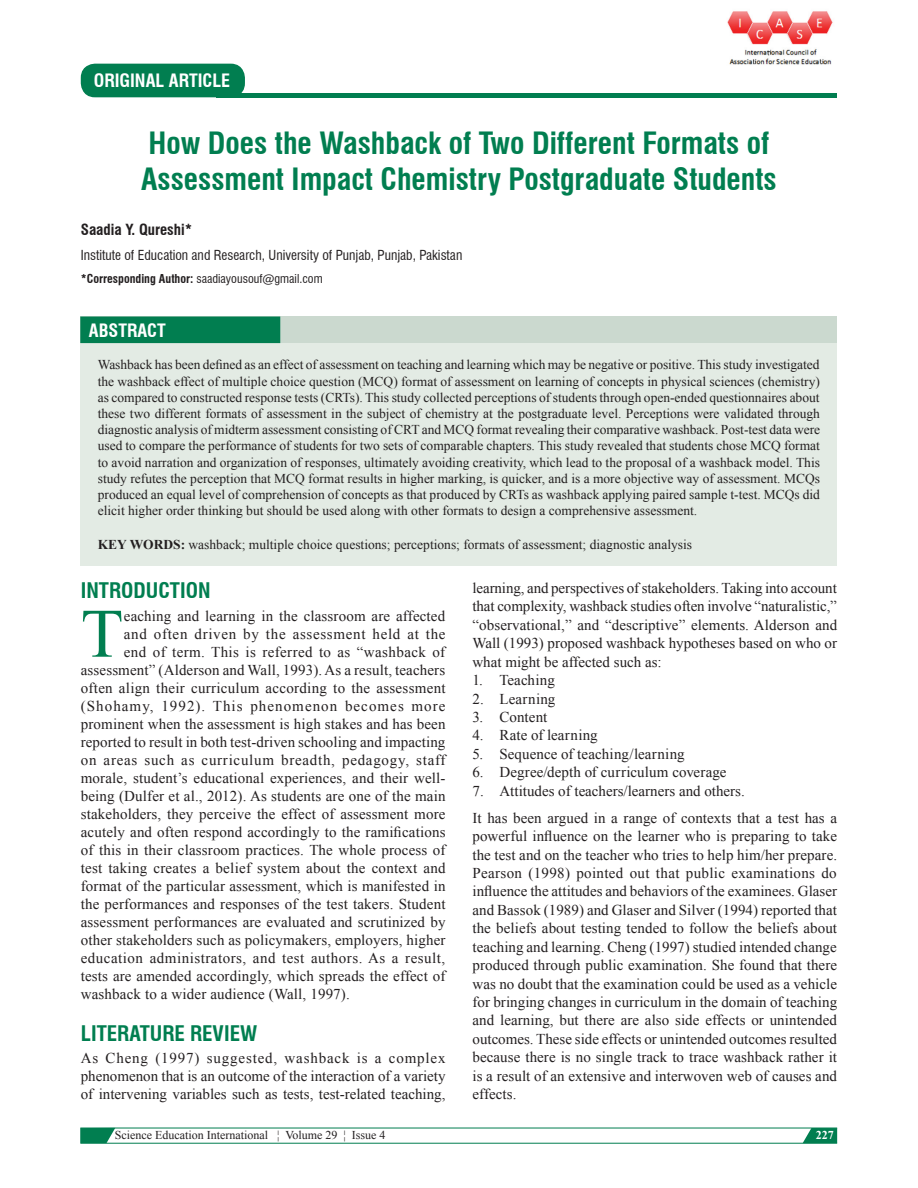
<style>
.page{position:relative;width:918px;height:1188px;background:#fff}
.page>*{position:absolute;margin:0;border:0;box-sizing:border-box;transform-origin:0 0}
.Dorp_caps{font:69.3px "Times New Roman";color:#017e50}
.AT{font:700 condensed 30px/36px "Swiss 721 BT";color:#017e50}
.t1{font:700 condensed 21px "Swiss 721 BT";color:#017e50}
.AH{font:700 condensed 18px "Swiss 721 BT";color:#fff}
.ABSH{font:700 condensed 18px "Swiss 721 BT";color:#fff}
.Dorp_caps-2{font:15px "Times New Roman";letter-spacing:.01em;color:#231f20}
.TX{font:15px/18.5px "Times New Roman";letter-spacing:.005em;color:#231f20;text-align:justify}
.TX_No_After_Space{font:15px/18.5px "Times New Roman";color:#231f20;text-align:justify}
.L{font:15px "Times New Roman";letter-spacing:.01em;color:#231f20}
.Dorp_caps-3{font:15px "Times New Roman";letter-spacing:.035em;color:#231f20}
.Dorp_caps-4{font:15px "Times New Roman";letter-spacing:.05em;color:#231f20}
.Dorp_caps-5{font:15px "Times New Roman";letter-spacing:.07em;color:#231f20}
.LL{font:15px "Times New Roman";color:#231f20}
.Dorp_caps-6{font:15px "Times New Roman";letter-spacing:.045em;color:#231f20}
.AU{font:700 condensed 15px "Swiss 721 BT";color:#231f20}
.ABS{font:13.5px/16.2px "Times New Roman";color:#231f20;text-align:justify}
.KWD{font:13.5px "Times New Roman";color:#231f20}
.AFF{font:condensed 13.5px "Swiss 721 BT";color:#231f20}
.t2{font:12px "Times New Roman";color:#231f20}
.ADD{font:condensed 12px "Swiss 721 BT";color:#231f20}
.t3{font:700 12px "Times New Roman";color:#fff}
.s1{font-weight:700}
</style>
<div class="page">
<svg style="left:80px;top:1128px;width:758px;height:16px"></svg>
<hr style="left:216px;top:93px;width:621px;height:4px;background:#017e50">
<div style="left:82px;top:64px;width:162px;height:33px;background:#017e50;border-radius:13px"></div>
<div style="left:81px;top:64px;width:164px;height:33px;border:2px solid #017e50;border-radius:13px"></div>
<div style="left:81px;top:343px;width:756px;height:223px;background:#e3ebe4"></div>
<img style="left:727px;top:11px;width:106px;height:54px">
<div style="left:80px;top:317px;width:757px;height:26px;background:#cbd9cf"></div>
<div style="left:80px;top:317px;width:200px;height:26px;background:#017e50"></div>
<p class="AH" style="left:94px;top:70px;width:138px">ORIGINAL ARTICLE</p>
<p class="AT" style="left:141px;top:125px;width:637px">How Does the Washback of Two Different Formats of<br>Assessment Impact Chemistry Postgraduate Students</p>
<p class="AU" style="left:81px;top:220px;width:113px">Saadia Y. Qureshi*</p>
<p class="AFF" style="left:81px;top:247px;width:383px">Institute of Education and Research, University of Punjab, Punjab, Pakistan</p>
<p class="ADD" style="left:81px;top:271px;width:243px"><span class="s1">*Corresponding Author:</span> saadiayousouf@gmail.com</p>
<p class="ABSH" style="left:89px;top:319px;width:78px">ABSTRACT</p>
<p class="ABS" style="left:98px;top:356px;width:724px">Washback has been defined as an effect of assessment on teaching and learning which may be negative or positive. This study investigated the washback effect of multiple choice question (MCQ) format of assessment on learning of concepts in physical sciences (chemistry) as compared to constructed response tests (CRTs). This study collected perceptions of students through open-ended questionnaires about these two different formats of assessment in the subject of chemistry at the postgraduate level. Perceptions were validated through diagnostic analysis of midterm assessment consisting of CRT and MCQ format revealing their comparative washback. Post-test data were used to compare the performance of students for two sets of comparable chapters. This study revealed that students chose MCQ format to avoid narration and organization of responses, ultimately avoiding creativity, which lead to the proposal of a washback model. This study refutes the perception that MCQ format results in higher marking, is quicker, and is a more objective way of assessment. MCQs produced an equal level of comprehension of concepts as that produced by CRTs as washback applying paired sample t-test. MCQs did elicit higher order thinking but should be used along with other formats to design a comprehensive assessment.</p>
<p class="KWD" style="left:98px;top:534px;width:596px"><span class="s1">KEY WORDS:</span> washback; multiple choice questions; perceptions; formats of assessment; diagnostic analysis</p>
<h1 class="t1" style="left:81px;top:578px;width:131px">INTRODUCTION</h1>
<p class="Dorp_caps" style="left:81px;top:585px;width:44px">T</p>
<p class="Dorp_caps-2" style="left:124px;top:605px;width:323px">eaching and learning in the classroom are affected</p>
<p class="Dorp_caps-6" style="left:124px;top:623px;width:323px">and often driven by the assessment held at the</p>
<p class="Dorp_caps-2" style="left:124px;top:641px;width:323px">end of term. This is referred to as “washback of</p>
<p class="Dorp_caps-2" style="left:81px;top:659px;width:366px">assessment” (Alderson and Wall, 1993). As a result, teachers</p>
<p class="Dorp_caps-2" style="left:81px;top:677px;width:366px">often align their curriculum according to the assessment</p>
<p class="Dorp_caps-5" style="left:81px;top:695px;width:366px">(Shohamy, 1992). This phenomenon becomes more</p>
<p class="Dorp_caps-2" style="left:81px;top:713px;width:366px">prominent when the assessment is high stakes and has been</p>
<p class="Dorp_caps-2" style="left:81px;top:731px;width:366px">reported to result in both test-driven schooling and impacting</p>
<p class="Dorp_caps-4" style="left:81px;top:749px;width:366px">on areas such as curriculum breadth, pedagogy, staff</p>
<p class="Dorp_caps-2" style="left:81px;top:767px;width:366px">morale, student’s educational experiences, and their well-</p>
<p class="Dorp_caps-2" style="left:81px;top:785px;width:366px">being (Dulfer et al., 2012). As students are one of the main</p>
<p class="Dorp_caps-2" style="left:81px;top:803px;width:366px">stakeholders, they perceive the effect of assessment more</p>
<p class="Dorp_caps-2" style="left:81px;top:821px;width:366px">acutely and often respond accordingly to the ramifications</p>
<p class="Dorp_caps-2" style="left:81px;top:839px;width:366px">of this in their classroom practices. The whole process of</p>
<p class="Dorp_caps-2" style="left:81px;top:857px;width:366px">test taking creates a belief system about the context and</p>
<p class="Dorp_caps-2" style="left:81px;top:875px;width:366px">format of the particular assessment, which is manifested in</p>
<p class="Dorp_caps-2" style="left:81px;top:893px;width:366px">the performances and responses of the test takers. Student</p>
<p class="Dorp_caps-2" style="left:81px;top:911px;width:366px">assessment performances are evaluated and scrutinized by</p>
<p class="Dorp_caps-2" style="left:81px;top:929px;width:366px">other stakeholders such as policymakers, employers, higher</p>
<p class="Dorp_caps-3" style="left:81px;top:947px;width:366px">education administrators, and test authors. As a result,</p>
<p class="Dorp_caps-2" style="left:81px;top:965px;width:366px">tests are amended accordingly, which spreads the effect of</p>
<p class="Dorp_caps-2" style="left:81px;top:983px;width:271px">washback to a wider audience (Wall, 1997).</p>
<h1 class="t1" style="left:81px;top:1021px;width:178px">LITERATURE REVIEW</h1>
<p class="TX_No_After_Space" style="left:81px;top:1049px;width:366px;line-height:18px">As Cheng (1997) suggested, washback is a complex phenomenon that is an outcome of the interaction of a variety of intervening variables such as tests, test-related teaching,</p>
<p class="TX_No_After_Space" style="left:472px;top:578px;width:366px">learning, and perspectives of stakeholders. Taking into account that complexity, washback studies often involve “naturalistic,” “observational,” and “descriptive” elements. Alderson and Wall (1993) proposed washback hypotheses based on who or what might be affected such as:</p>
<p class="L" style="left:472px;top:669px;width:84px">1. Teaching</p>
<p class="L" style="left:472px;top:688px;width:84px">2. Learning</p>
<p class="L" style="left:472px;top:706px;width:76px">3. Content</p>
<p class="L" style="left:472px;top:725px;width:127px">4. Rate of learning</p>
<p class="L" style="left:472px;top:743px;width:214px">5. Sequence of teaching/learning</p>
<p class="L" style="left:472px;top:762px;width:256px">6. Degree/depth of curriculum coverage</p>
<p class="LL" style="left:472px;top:780px;width:274px">7. Attitudes of teachers/learners and others.</p>
<p class="TX" style="left:472px;top:808px;width:366px">It has been argued in a range of contexts that a test has a powerful influence on the learner who is preparing to take the test and on the teacher who tries to help him/her prepare.<br>Pearson (1998) pointed out that public examinations do influence the attitudes and behaviors of the examinees. Glaser and Bassok (1989) and Glaser and Silver (1994) reported that the beliefs about testing tended to follow the beliefs about teaching and learning. Cheng (1997) studied intended change produced through public examination. She found that there was no doubt that the examination could be used as a vehicle for bringing changes in curriculum in the domain of teaching and learning, but there are also side effects or unintended outcomes. These side effects or unintended outcomes resulted because there is no single track to trace washback rather it is a result of an extensive and interwoven web of causes and effects.</p>
<p class="t2" style="left:115px;top:1127px;width:272px">Science Education International ¦ Volume 29 ¦ Issue 4</p>
<p class="t3" style="left:816px;top:1127px;width:19px">227</p>
</div>
